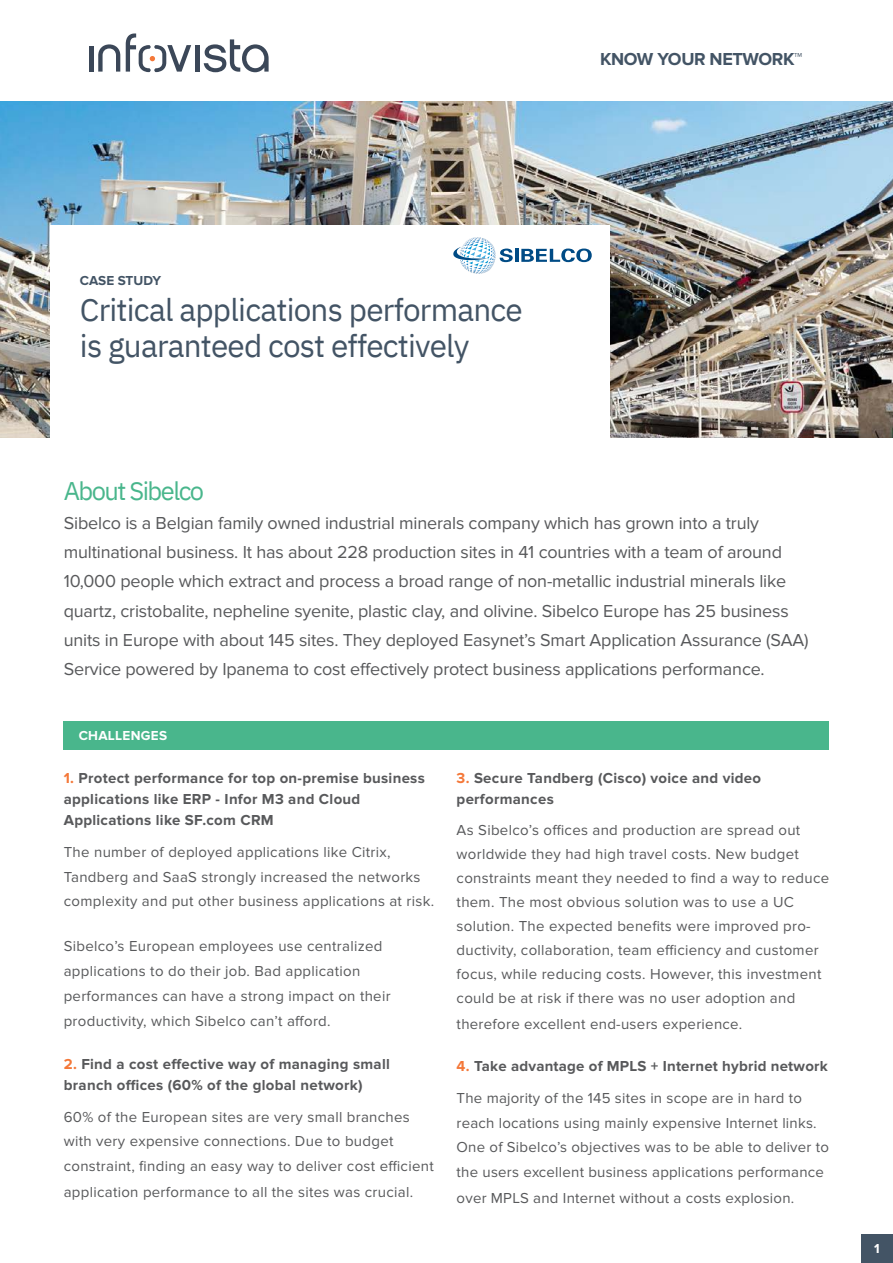
<style>
.page{position:relative;width:893px;height:1263px;background:#fff}
.page>*{position:absolute;margin:0;border:0;box-sizing:border-box;transform-origin:0 0}
.Main_Title{font:31.5px/36px "IBM Plex Sans";letter-spacing:-.025em;color:#435465}
.t1{font:25.5px "IBM Plex Sans";letter-spacing:-.06em;color:#49b68c}
.About_First_Paragrap{font:18px/29.2px "Proxima Nova";letter-spacing:-.01em;color:#58595b}
.t2{font:700 18px "Proxima Nova";letter-spacing:-.02em;color:#435465}
.Body{font:15px/24px "Proxima Nova";letter-spacing:.02em;color:#58595b}
.Body-2{font:700 15px/21px "Proxima Nova";letter-spacing:.02em;color:#58595b}
.Heading_1{font:700 13.5px "Proxima Nova";letter-spacing:.02em;color:#fff}
.t3{font:700 13.5px "Proxima Nova";letter-spacing:-.005em;color:#435465}
.s1{color:#f47839}
</style>
<div class="page">
<div style="left:64px;top:721px;width:765px;height:29px;background:#49b68c"></div>
<img style="left:0;top:101px;width:893px;height:337px">
<div style="left:50px;top:225px;width:560px;height:218px;background:#fff"></div>
<svg style="left:453px;top:237px;width:139px;height:37px"></svg>
<div style="left:861px;top:1234px;width:32px;height:29px;background:#435465"></div>
<div style="left:89px;top:46px;width:5px;height:26px;background:#3b4758"></div>
<svg style="left:98px;top:44px;width:22px;height:28px"></svg>
<div style="left:195px;top:45px;width:5px;height:27px;background:#3b4758"></div>
<svg style="left:204px;top:39px;width:65px;height:33px"></svg>
<svg style="left:126px;top:33px;width:65px;height:39px"></svg>
<p class="t2" style="left:600px;top:49px;width:204px">KNOW YOUR NETWORK™</p>
<p class="t3" style="left:80px;top:273px;width:83px">CASE STUDY</p>
<p class="Main_Title" style="left:80px;top:290px;width:444px">Critical applications performance is guaranteed cost effectively</p>
<p class="t1" style="left:64px;top:471px;width:142px">About Sibelco</p>
<p class="About_First_Paragrap" style="left:64px;top:508px;width:746px">Sibelco is a Belgian family owned industrial minerals company which has grown into a truly multinational business. It has about 228 production sites in 41 countries with a team of around 10,000 people which extract and process a broad range of non-metallic industrial minerals like quartz, cristobalite, nepheline syenite, plastic clay, and olivine. Sibelco Europe has 25 business units in Europe with about 145 sites. They deployed Easynet’s Smart Application Assurance (SAA)<br>Service powered by Ipanema to cost effectively protect business applications performance.</p>
<p class="Heading_1" style="left:79px;top:728px;width:90px">CHALLENGES</p>
<p class="Body-2" style="left:64px;top:768px;width:363px"><span class="s1">1.</span> Protect performance for top on-premise business applications like ERP - Infor M3 and Cloud<br>Applications like SF.com CRM</p>
<p class="Body" style="left:64px;top:840px;width:372px;line-height:24.8px">The number of deployed applications like Citrix,<br>Tandberg and SaaS strongly increased the networks complexity and put other business applications at risk.</p>
<p class="Body" style="left:64px;top:934px;width:328px;line-height:25px">Sibelco’s European employees use centralized applications to do their job. Bad application performances can have a strong impact on their productivity, which Sibelco can’t afford.</p>
<p class="Body-2" style="left:64px;top:1054px;width:328px"><span class="s1">2.</span> Find a cost effective way of managing small branch offices (60% of the global network)</p>
<p class="Body" style="left:64px;top:1104px;width:371px;line-height:25px">60% of the European sites are very small branches with very expensive connections. Due to budget constraint, finding an easy way to deliver cost efficient application performance to all the sites was crucial.</p>
<p class="Body-2" style="left:457px;top:768px;width:306px"><span class="s1">3.</span> Secure Tandberg (Cisco) voice and video performances</p>
<p class="Body" style="left:457px;top:818px;width:374px">As Sibelco’s offices and production are spread out worldwide they had high travel costs. New budget constraints meant they needed to find a way to reduce them. The most obvious solution was to use a UC solution. The expected benefits were improved pro&shy;ductivity, collaboration, team efficiency and customer focus, while reducing costs. However, this investment could be at risk if there was no user adoption and</p>
<p class="Body" style="left:457px;top:1012px;width:287px">therefore excellent end-users experience.</p>
<p class="Body-2" style="left:457px;top:1056px;width:373px"><span class="s1">4.</span> Take advantage of MPLS + Internet hybrid network</p>
<p class="Body" style="left:457px;top:1086px;width:374px;line-height:24.9px">The majority of the 145 sites in scope are in hard to reach locations using mainly expensive Internet links.<br>One of Sibelco’s objectives was to be able to deliver to the users excellent business applications performance over MPLS and Internet without a costs explosion.</p>
<p class="Heading_1" style="left:874px;top:1240px;width:7px">1</p>
</div>
